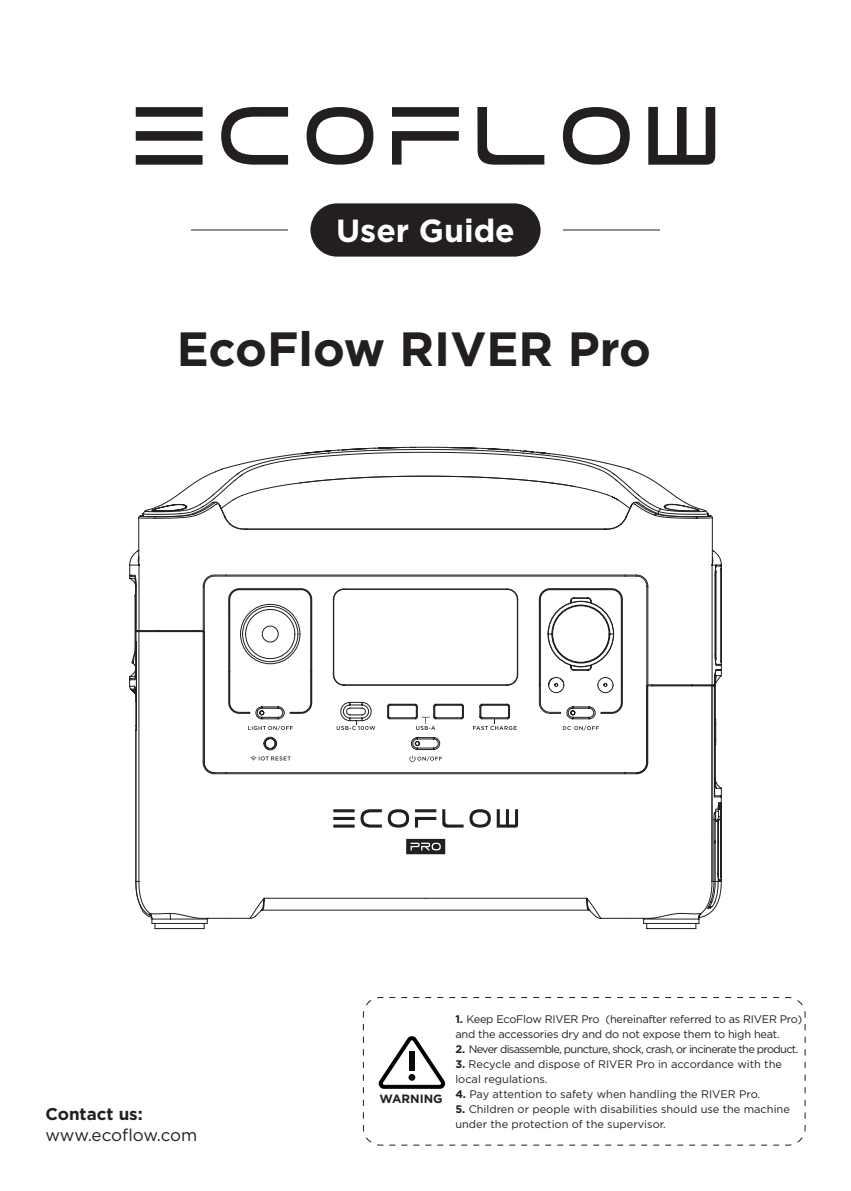
<style>
.page{position:relative;width:851px;height:1191px;background:#fff}
.page>*{position:absolute;margin:0;border:0;box-sizing:border-box;transform-origin:0 0}
.t1{font:700 48px "Gotham";color:#231f20}
.t2{font:700 32px "Gotham";color:#fff}
.t3{font:17px "Gotham";letter-spacing:-.005em;color:#231f20}
.t4{font:700 17px "Gotham";color:#231f20}
.t5{font:700 12px "Gotham";color:#231f20}
.t6{font:11px/15px "Gotham";letter-spacing:-.01em;color:#231f20}
.t7{font:11px "Gotham";letter-spacing:-.06em;color:#231f20}
.s1{font-weight:700}
</style>
<div class="page">
<div style="left:310px;top:203px;width:230px;height:54px;background:#231f20;border-radius:27px"></div>
<svg style="left:136px;top:107px;width:67px;height:58px"></svg>
<svg style="left:221px;top:107px;width:67px;height:58px"></svg>
<svg style="left:306px;top:107px;width:67px;height:58px"></svg>
<svg style="left:392px;top:107px;width:67px;height:58px"></svg>
<svg style="left:477px;top:107px;width:67px;height:58px"></svg>
<svg style="left:563px;top:107px;width:66px;height:58px"></svg>
<svg style="left:648px;top:107px;width:67px;height:58px"></svg>
<hr style="left:191px;top:229px;width:97px;height:1px;background:#231f20">
<hr style="left:563px;top:229px;width:96px;height:1px;background:#231f20">
<svg style="left:362px;top:997px;width:444px;height:149px"></svg>
<svg style="left:129px;top:446px;width:593px;height:474px"></svg>
<svg style="left:248px;top:701px;width:351px;height:61px"></svg>
<svg style="left:406px;top:839px;width:39px;height:15px"></svg>
<svg style="left:333px;top:809px;width:185px;height:18px"></svg>
<p class="t2" style="left:336px;top:209px;width:180px">User Guide</p>
<p class="t1" style="left:177px;top:317px;width:475px">EcoFlow RIVER Pro</p>
<p class="t4" style="left:45px;top:1103px;width:99px">Contact us:</p>
<p class="t3" style="left:45px;top:1123px;width:153px">www.ecoflow.com</p>
<p class="t5" style="left:379px;top:1090px;width:64px">WARNING</p>
<p class="t6" style="left:455px;top:1011px;width:348px"><span class="s1">1.</span> Keep EcoFlow RIVER Pro (hereinafter referred to as RIVER Pro) and the accessories dry and do not expose them to high heat.</p>
<p class="t7" style="left:455px;top:1042px;width:344px"><span class="s1">2.</span> Never disassemble, puncture, shock, crash, or incinerate the product.</p>
<p class="t6" style="left:455px;top:1056px;width:328px"><span class="s1">3.</span> Recycle and dispose of RIVER Pro in accordance with the local regulations.</p>
<p class="t6" style="left:455px;top:1086px;width:306px"><span class="s1">4.</span> Pay attention to safety when handling the RIVER Pro.</p>
<p class="t6" style="left:455px;top:1101px;width:336px"><span class="s1">5.</span> Children or people with disabilities should use the machine under the protection of the supervisor.</p>
</div>
